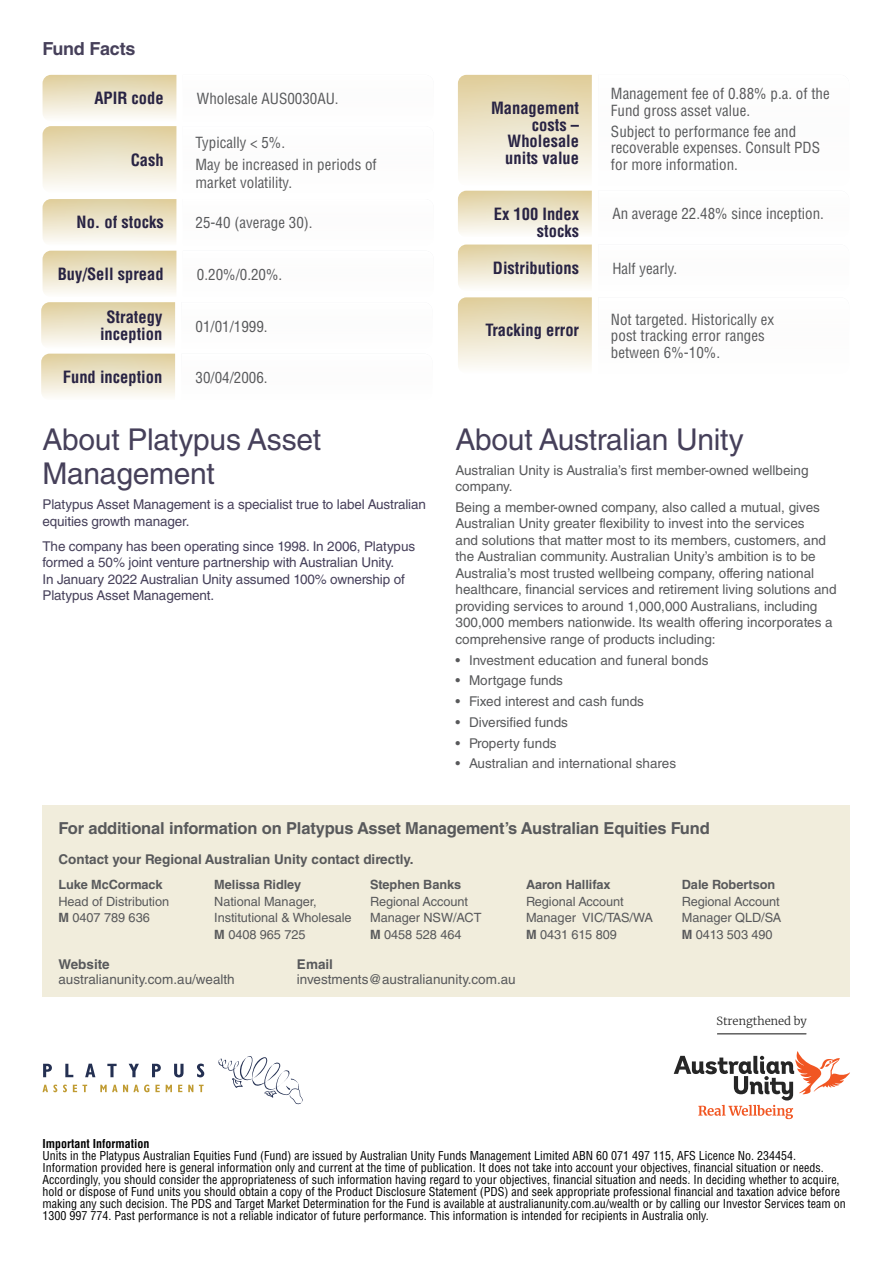
<style>
.page{position:relative;width:893px;height:1263px;background:#fff}
.page>*{position:absolute;margin:0;border:0;box-sizing:border-box;transform-origin:0 0}
.t1{font:30px/34.5px "Helvetica LT Std";letter-spacing:-.01em;color:#46405a}
.t2{font:700 18px "Helvetica LT Std";letter-spacing:-.01em;color:#46405a}
.t3{font:700 condensed 16.5px/16.5px "Helvetica LT Std";color:#282343;text-align:right}
.t4{font:700 16.5px "Helvetica LT Std";letter-spacing:-.01em;color:#58595b}
.t5{font:condensed 15px/16.5px "Helvetica LT Std";color:#58595b}
.t6{font:13.5px/16.5px "Helvetica LT Std";color:#58595b}
.t7{font:13.5px/16.5px "Helvetica LT Std";letter-spacing:-.01em;color:#46405a}
.t8{font:700 13.5px "Helvetica LT Std";color:#58595b}
.t9{font:12.75px/16.5px "Helvetica LT Std";letter-spacing:-.005em;color:#58595b}
.t10{font:700 12.75px "Helvetica LT Std";letter-spacing:-.005em;color:#58595b}
.t11{font:condensed 12px/12px "Helvetica LT Std";color:#000}
.t12{font:700 condensed 12px "Helvetica LT Std";color:#000}
.t13{font:300 11.25px "Merriweather";color:#262626}
.s1{font-weight:700}
</style>
<div class="page">
<svg style="left:458px;top:297px;width:134px;height:70px;background:#ece4c9"></svg>
<svg style="left:458px;top:245px;width:134px;height:42px;background:#ece4ca"></svg>
<svg style="left:43px;top:75px;width:133px;height:112px;background:#ede6cd"></svg>
<svg style="left:458px;top:75px;width:134px;height:158px"></svg>
<svg style="left:41px;top:199px;width:136px;height:197px"></svg>
<div style="left:43px;top:805px;width:807px;height:192px;background:#f1eddc"></div>
<svg style="left:43px;top:1064px;width:9px;height:13px"></svg>
<svg style="left:65px;top:1064px;width:8px;height:13px"></svg>
<svg style="left:85px;top:1064px;width:10px;height:13px"></svg>
<svg style="left:107px;top:1064px;width:10px;height:13px"></svg>
<svg style="left:129px;top:1064px;width:10px;height:13px"></svg>
<svg style="left:152px;top:1064px;width:9px;height:13px"></svg>
<svg style="left:174px;top:1064px;width:10px;height:13px"></svg>
<svg style="left:197px;top:1063px;width:7px;height:14px"></svg>
<svg style="left:218px;top:1056px;width:85px;height:48px"></svg>
<svg style="left:43px;top:1084px;width:14px;height:8px"></svg>
<svg style="left:63px;top:1084px;width:4px;height:8px"></svg>
<svg style="left:73px;top:1085px;width:14px;height:7px"></svg>
<svg style="left:100px;top:1084px;width:49px;height:8px"></svg>
<svg style="left:155px;top:1085px;width:5px;height:7px"></svg>
<svg style="left:166px;top:1085px;width:6px;height:7px"></svg>
<svg style="left:178px;top:1085px;width:4px;height:7px"></svg>
<svg style="left:188px;top:1085px;width:5px;height:7px"></svg>
<svg style="left:199px;top:1085px;width:5px;height:7px"></svg>
<svg style="left:674px;top:1051px;width:176px;height:68px"></svg>
<hr style="left:717px;top:1034px;width:89px;height:1px;background:#262626">
<h2 class="t2" style="left:43px;top:38px;width:95px">Fund Facts</h2>
<h3 class="t3" style="left:94px;top:90px;width:71px">APIR code</h3>
<h3 class="t3" style="left:131px;top:152px;width:34px">Cash</h3>
<h3 class="t3" style="left:77px;top:214px;width:89px">No. of stocks</h3>
<h3 class="t3" style="left:58px;top:266px;width:107px">Buy/Sell spread</h3>
<h3 class="t3" style="left:100px;top:309px;width:64px;text-align:center">Strategy inception</h3>
<h3 class="t3" style="left:63px;top:369px;width:101px">Fund inception</h3>
<p class="t5" style="left:197px;top:91px;width:143px">Wholesale AUS0030AU.</p>
<p class="t5" style="left:196px;top:131px;width:183px;line-height:22.2px">Typically &lt; 5%.<br>May be increased in periods of</p>
<p class="t5" style="left:196px;top:174px;width:98px">market volatility.</p>
<p class="t5" style="left:196px;top:214px;width:119px">25-40 (average 30).</p>
<p class="t5" style="left:197px;top:266px;width:87px">0.20%/0.20%.</p>
<p class="t5" style="left:196px;top:318px;width:74px">01/01/1999.</p>
<p class="t5" style="left:196px;top:369px;width:74px">30/04/2006.</p>
<h1 class="t1" style="left:43px;top:422px;width:280px">About Platypus Asset<br>Management</h1>
<p class="t7" style="left:43px;top:496px;width:385px">Platypus Asset Management is a specialist true to label Australian equities growth manager.</p>
<p class="t7" style="left:43px;top:538px;width:374px">The company has been operating since 1998. In 2006, Platypus formed a 50% joint venture partnership with Australian Unity.<br>In January 2022 Australian Unity assumed 100% ownership of Platypus Asset Management.</p>
<h3 class="t3" style="left:491px;top:100px;width:90px">Management costs –<br>Wholesale units value</h3>
<h3 class="t3" style="left:494px;top:206px;width:87px">Ex 100 Index stocks</h3>
<h3 class="t3" style="left:493px;top:259px;width:88px">Distributions</h3>
<h3 class="t3" style="left:485px;top:322px;width:95px">Tracking error</h3>
<p class="t5" style="left:611px;top:86px;width:220px">Management fee of 0.88% p.a. of the<br>Fund gross asset value.</p>
<p class="t5" style="left:611px;top:123px;width:211px">Subject to performance fee and recoverable expenses. Consult PDS for more information.</p>
<p class="t5" style="left:612px;top:205px;width:213px">An average 22.48% since inception.</p>
<p class="t5" style="left:612px;top:260px;width:66px">Half yearly.</p>
<p class="t5" style="left:611px;top:311px;width:165px">Not targeted. Historically ex post tracking error ranges between 6%-10%.</p>
<h1 class="t1" style="left:455px;top:422px;width:290px">About Australian Unity</h1>
<p class="t6" style="left:455px;top:462px;width:355px">Australian Unity is Australia’s first member-owned wellbeing company.</p>
<p class="t6" style="left:455px;top:499px;width:383px">Being a member-owned company, also called a mutual, gives Australian Unity greater flexibility to invest into the services<br>and solutions that matter most to its members, customers, and the Australian community. Australian Unity’s ambition is to be Australia’s most trusted wellbeing company, offering national healthcare, financial services and retirement living solutions and providing services to around 1,000,000 Australians, including 300,000 members nationwide. Its wealth offering incorporates a comprehensive range of products including:</p>
<p class="t6" style="left:455px;top:652px;width:254px">• Investment education and funeral bonds</p>
<p class="t6" style="left:455px;top:672px;width:109px">• Mortgage funds</p>
<p class="t6" style="left:455px;top:693px;width:190px">• Fixed interest and cash funds</p>
<p class="t6" style="left:455px;top:714px;width:114px">• Diversified funds</p>
<p class="t6" style="left:455px;top:735px;width:103px">• Property funds</p>
<p class="t6" style="left:455px;top:755px;width:222px">• Australian and international shares</p>
<h3 class="t4" style="left:58px;top:818px;width:653px">For additional information on Platypus Asset Management’s Australian Equities Fund</h3>
<p class="t8" style="left:58px;top:851px;width:357px">Contact your Regional Australian Unity contact directly.</p>
<p class="t10" style="left:58px;top:877px;width:106px">Luke McCormack</p>
<p class="t9" style="left:58px;top:893px;width:112px">Head of Distribution<br><span class="s1">M</span> 0407 789 636</p>
<p class="t10" style="left:370px;top:877px;width:93px">Stephen Banks</p>
<p class="t9" style="left:370px;top:893px;width:113px">Regional Account<br>Manager NSW/ACT<br><span class="s1">M</span> 0458 528 464</p>
<p class="t10" style="left:214px;top:877px;width:88px">Melissa Ridley</p>
<p class="t9" style="left:214px;top:893px;width:139px">National Manager,<br>Institutional &amp; Wholesale<br><span class="s1">M</span> 0408 965 725</p>
<p class="t8" style="left:58px;top:956px;width:53px">Website</p>
<p class="t6" style="left:58px;top:971px;width:178px">australianunity.com.au/wealth</p>
<p class="t8" style="left:297px;top:956px;width:38px">Email</p>
<p class="t6" style="left:297px;top:971px;width:220px">investments@australianunity.com.au</p>
<p class="t10" style="left:526px;top:877px;width:86px">Aaron Hallifax</p>
<p class="t9" style="left:526px;top:893px;width:128px">Regional Account<br>Manager VIC/TAS/WA<br><span class="s1">M</span> 0431 615 809</p>
<p class="t10" style="left:682px;top:877px;width:95px">Dale Robertson</p>
<p class="t9" style="left:682px;top:893px;width:101px">Regional Account<br>Manager QLD/SA<br><span class="s1">M</span> 0413 503 490</p>
<p class="t13" style="left:716px;top:1013px;width:92px">Strengthened by</p>
<p class="t12" style="left:43px;top:1136px;width:109px">Important Information</p>
<p class="t11" style="left:43px;top:1150px;width:805px">Units in the Platypus Australian Equities Fund (Fund) are issued by Australian Unity Funds Management Limited ABN 60 071 497 115, AFS Licence No. 234454.<br>Information provided here is general information only and current at the time of publication. It does not take into account your objectives, financial situation or needs.<br>Accordingly, you should consider the appropriateness of such information having regard to your objectives, financial situation and needs. In deciding whether to acquire, hold or dispose of Fund units you should obtain a copy of the Product Disclosure Statement (PDS) and seek appropriate professional financial and taxation advice before making any such decision. The PDS and Target Market Determination for the Fund is available at australianunity.com.au/wealth or by calling our Investor Services team on 1300 997 774. Past performance is not a reliable indicator of future performance. This information is intended for recipients in Australia only.</p>
</div>
